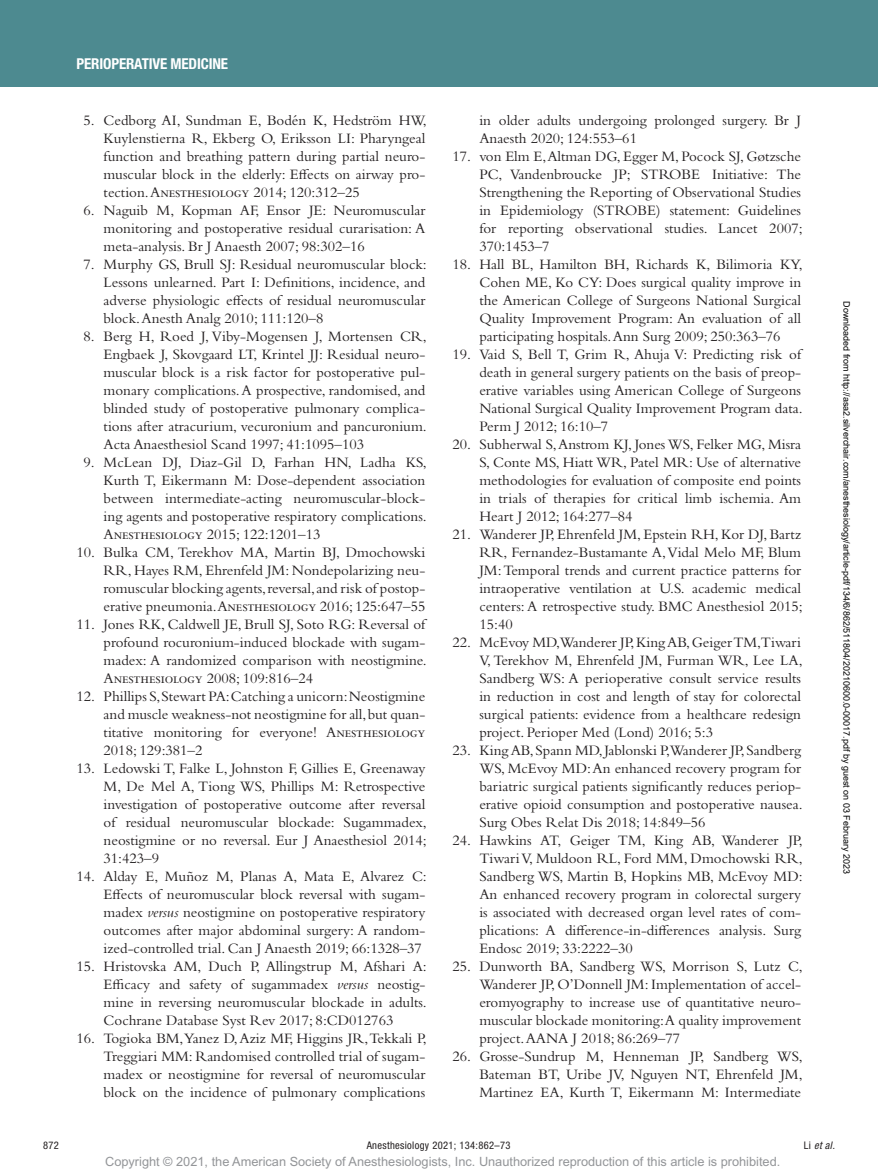
<style>
.page{position:relative;width:878px;height:1175px;background:#fff}
.page>*{position:absolute;margin:0;border:0;box-sizing:border-box;transform-origin:0 0}
.t1{font:15px/18px "Bembo Std";color:#231f20;text-align:justify}
.t2{font:700 condensed 15px "Helvetica Neue LT Std";letter-spacing:-.01em;color:#fff}
.t3{font:12.75px "Arial MT Std";color:#939598}
.t4{font:condensed 10.5px "Helvetica Neue LT Std";letter-spacing:.03em;color:#231f20}
.t5{font:italic condensed 10.5px "Helvetica Neue LT Std";color:#231f20}
.t6{font:9px "Arial";color:#000}
.s1{font-style:italic}
.s2{font-style:normal}
</style>
<div class="page">
<div style="left:0;top:0;width:878px;height:86px;background:#4d8a90"></div>
<p class="t2" style="left:77px;top:54px;width:153px">PERIOPERATIVE MEDICINE</p>
<p class="t1" style="left:104px;top:111px;width:325px;text-indent:-20px">5. Cedborg AI, Sundman E, Bodén K, Hedström HW, Kuylenstierna R, Ekberg O, Eriksson LI: Pharyngeal function and breathing pattern during partial neuro&shy;muscular block in the elderly: Effects on airway pro&shy;tection. Anesthesiology 2014; 120:312–25</p>
<p class="t1" style="left:104px;top:201px;width:323px;text-indent:-20px">6. Naguib M, Kopman AF, Ensor JE: Neuromuscular monitoring and postoperative residual curarisation: A meta-analysis. Br J Anaesth 2007; 98:302–16</p>
<p class="t1" style="left:104px;top:255px;width:325px;text-indent:-20px">7. Murphy GS, Brull SJ: Residual neuromuscular block:<br>Lessons unlearned. Part I: Definitions, incidence, and adverse physiologic effects of residual neuromuscular block. Anesth Analg 2010; 111:120–8</p>
<p class="t1" style="left:104px;top:327px;width:325px;text-indent:-20px">8. Berg H, Roed J, Viby-Mogensen J, Mortensen CR, Engbaek J, Skovgaard LT, Krintel JJ: Residual neuro&shy;muscular block is a risk factor for postoperative pul&shy;monary complications. A prospective, randomised, and blinded study of postoperative pulmonary complica&shy;tions after atracurium, vecuronium and pancuronium.<br>Acta Anaesthesiol Scand 1997; 41:1095–103</p>
<p class="t1" style="left:104px;top:453px;width:325px;text-indent:-20px">9. McLean DJ, Diaz-Gil D, Farhan HN, Ladha KS, Kurth T, Eikermann M: Dose-dependent association between intermediate-acting neuromuscular-block&shy;ing agents and postoperative respiratory complications.<br>Anesthesiology 2015; 122:1201–13</p>
<p class="t1" style="left:104px;top:543px;width:323px;text-indent:-27px">10. Bulka CM, Terekhov MA, Martin BJ, Dmochowski RR, Hayes RM, Ehrenfeld JM: Nondepolarizing neu&shy;romuscular blocking agents, reversal, and risk of postop&shy;erative pneumonia.Anesthesiology 2016; 125:647–55</p>
<p class="t1" style="left:104px;top:615px;width:325px;text-indent:-27px">11. Jones RK, Caldwell JE, Brull SJ, Soto RG: Reversal of profound rocuronium-induced blockade with sugam&shy;madex: A randomized comparison with neostigmine.<br>Anesthesiology 2008; 109:816–24</p>
<p class="t1" style="left:104px;top:687px;width:323px;text-indent:-27px">12. Phillips S, Stewart PA: Catching a unicorn: Neostigmine and muscle weakness-not neostigmine for all, but quan&shy;titative monitoring for everyone! Anesthesiology 2018; 129:381–2</p>
<p class="t1" style="left:104px;top:759px;width:325px;text-indent:-27px">13. Ledowski T, Falke L, Johnston F, Gillies E, Greenaway M, De Mel A, Tiong WS, Phillips M: Retrospective investigation of postoperative outcome after reversal of residual neuromuscular blockade: Sugammadex, neostigmine or no reversal. Eur J Anaesthesiol 2014; 31:423–9</p>
<p class="t1" style="left:104px;top:867px;width:325px;text-indent:-27px">14. Alday E, Muñoz M, Planas A, Mata E, Alvarez C:<br>Effects of neuromuscular block reversal with sugam&shy;madex <span class="s1">versus</span> neostigmine on postoperative respiratory outcomes after major abdominal surgery: A random&shy;ized-controlled trial. Can J Anaesth 2019; 66:1328–37</p>
<p class="t1" style="left:104px;top:957px;width:325px;text-indent:-27px">15. Hristovska AM, Duch P, Allingstrup M, Afshari A:<br>Efficacy and safety of sugammadex <span class="s1">versus</span> neostig&shy;mine in reversing neuromuscular blockade in adults.<br>Cochrane Database Syst Rev 2017; 8:CD012763</p>
<p class="t1" style="left:104px;top:1029px;width:325px;text-indent:-27px">16. Togioka BM,Yanez D, Aziz MF, Higgins JR, Tekkali P, Treggiari MM: Randomised controlled trial of sugam&shy;madex or neostigmine for reversal of neuromuscular block on the incidence of pulmonary complications</p>
<p class="t1" style="left:479px;top:111px;width:323px">in older adults undergoing prolonged surgery. Br J<br>Anaesth 2020; 124:553–61</p>
<p class="t1" style="left:479px;top:147px;width:325px;text-indent:-27px">17. von Elm E, Altman DG, Egger M, Pocock SJ, Gøtzsche PC, Vandenbroucke JP; STROBE Initiative: The Strengthening the Reporting of Observational Studies in Epidemiology (STROBE) statement: Guidelines for reporting observational studies. Lancet 2007; 370:1453–7</p>
<p class="t1" style="left:479px;top:255px;width:325px;text-indent:-27px">18. Hall BL, Hamilton BH, Richards K, Bilimoria KY, Cohen ME, Ko CY: Does surgical quality improve in the American College of Surgeons National Surgical Quality Improvement Program: An evaluation of all participating hospitals. Ann Surg 2009; 250:363–76</p>
<p class="t1" style="left:479px;top:345px;width:325px;text-indent:-27px">19. Vaid S, Bell T, Grim R, Ahuja V: Predicting risk of death in general surgery patients on the basis of preop&shy;erative variables using American College of Surgeons National Surgical Quality Improvement Program data.<br>Perm J 2012; 16:10–7</p>
<p class="t1" style="left:479px;top:435px;width:323px;text-indent:-27px">20. Subherwal S, Anstrom KJ, Jones WS, Felker MG, Misra S, Conte MS, Hiatt WR, Patel MR: Use of alternative methodologies for evaluation of composite end points in trials of therapies for critical limb ischemia. Am Heart J 2012; 164:277–84</p>
<p class="t1" style="left:479px;top:525px;width:325px;text-indent:-27px">21. Wanderer JP, Ehrenfeld JM, Epstein RH, Kor DJ, Bartz RR, Fernandez-Bustamante A, Vidal Melo MF, Blum JM: Temporal trends and current practice patterns for intraoperative ventilation at U.S. academic medical centers: A retrospective study. BMC Anesthesiol 2015; 15:40</p>
<p class="t1" style="left:479px;top:633px;width:325px;text-indent:-27px">22. McEvoy MD,Wanderer JP, King AB, Geiger TM,Tiwari V, Terekhov M, Ehrenfeld JM, Furman WR, Lee LA, Sandberg WS: A perioperative consult service results in reduction in cost and length of stay for colorectal surgical patients: evidence from a healthcare redesign project. Perioper Med (Lond) 2016; 5:3</p>
<p class="t1" style="left:479px;top:741px;width:325px;text-indent:-27px">23. King AB, Spann MD, Jablonski P,Wanderer JP, Sandberg WS, McEvoy MD: An enhanced recovery program for bariatric surgical patients significantly reduces periop&shy;erative opioid consumption and postoperative nausea.<br>Surg Obes Relat Dis 2018; 14:849–56</p>
<p class="t1" style="left:479px;top:831px;width:325px;text-indent:-27px">24. Hawkins AT, Geiger TM, King AB, Wanderer JP, Tiwari V, Muldoon RL, Ford MM, Dmochowski RR, Sandberg WS, Martin B, Hopkins MB, McEvoy MD:<br>An enhanced recovery program in colorectal surgery is associated with decreased organ level rates of com&shy;plications: A difference-in-differences analysis. Surg Endosc 2019; 33:2222–30</p>
<p class="t1" style="left:479px;top:957px;width:325px;text-indent:-27px">25. Dunworth BA, Sandberg WS, Morrison S, Lutz C, Wanderer JP, O’Donnell JM: Implementation of accel&shy;eromyography to increase use of quantitative neuro&shy;muscular blockade monitoring:A quality improvement project. AANA J 2018; 86:269–77</p>
<p class="t1" style="left:479px;top:1047px;width:325px;text-indent:-27px">26. Grosse-Sundrup M, Henneman JP, Sandberg WS, Bateman BT, Uribe JV, Nguyen NT, Ehrenfeld JM, Martinez EA, Kurth T, Eikermann M: Intermediate</p>
<p class="t6" style="left:850px;top:301px;width:574px;rotate:90deg">Downloaded from http://asa2.silverchair.com/anesthesiology/article-pdf/134/6/862/511804/20210600.0-00017.pdf by guest on 03 February 2023</p>
<p class="t4" style="left:43px;top:1139px;width:17px">872</p>
<p class="t4" style="left:367px;top:1139px;width:145px">Anesthesiology 2021; 134:862–73</p>
<p class="t3" style="left:105px;top:1154px;width:676px">Copyright © 2021, the American Society of Anesthesiologists, Inc. Unauthorized reproduction of this article is prohibited.</p>
<p class="t5" style="left:803px;top:1139px;width:33px"><span class="s2">Li</span> et al.</p>
</div>
